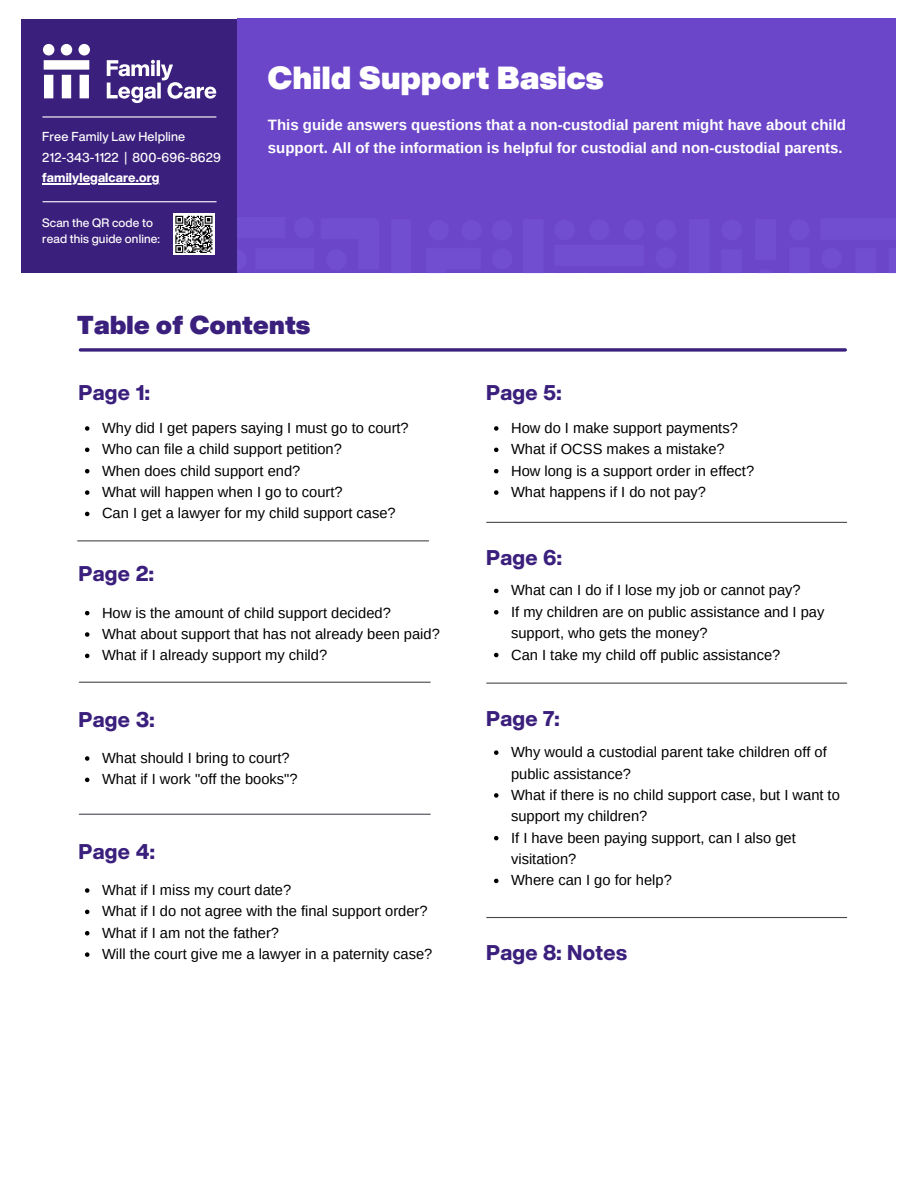
<style>
.page{position:relative;width:918px;height:1188px;background:#fff}
.page>*{position:absolute;margin:0;border:0;box-sizing:border-box;transform-origin:0 0}
.t1{font:900 31.5px "Helvetica Now Display";letter-spacing:.015em;color:#fff}
.t2{font:900 25.5px "Helvetica Now Display";letter-spacing:.015em;color:#3a1f7c}
.t3{font:800 21px "Helvetica Now Display";letter-spacing:.015em;color:#3a1f7c}
.t4{font:700 15px/22.5px "Arimo";color:#fff}
.t5{font:14.7px/21.3px "Arimo";color:#000}
.t6{font:500 12.75px/21.3px "Helvetica Now Display";letter-spacing:.01em;color:#fff}
.t7{font:800 12.75px "Helvetica Now Display";letter-spacing:.01em;color:#fff}
.t8{font:500 12px/16px "Helvetica Now Display";letter-spacing:.01em;color:#fff}
</style>
<div class="page">
<hr style="left:78px;top:540px;width:351px;height:1px;background:#464a4e">
<hr style="left:79px;top:682px;width:351px;height:1px;background:#464a4e">
<hr style="left:79px;top:814px;width:351px;height:1px;background:#464a4e">
<hr style="left:487px;top:522px;width:360px;height:1px;background:#464a4e">
<hr style="left:487px;top:683px;width:360px;height:1px;background:#464a4e">
<hr style="left:487px;top:917px;width:360px;height:1px;background:#464a4e">
<div style="left:237px;top:18px;width:658px;height:255px;background:#6c46c9"></div>
<svg style="left:80px;top:348px;width:765px;height:4px;background:#584190"></svg>
<div style="left:21px;top:20px;width:216px;height:253px;background:#3a1f7c"></div>
<hr style="left:43px;top:116px;width:173px;height:2px;background:#fff">
<svg style="left:43px;top:44px;width:173px;height:59px"></svg>
<div style="left:173px;top:213px;width:42px;height:42px;background:#fff"></div>
<hr style="left:43px;top:201px;width:173px;height:1px;background:#fff">
<svg style="left:85px;top:426px;width:4px;height:5px"></svg>
<svg style="left:85px;top:448px;width:4px;height:4px"></svg>
<svg style="left:85px;top:469px;width:4px;height:4px"></svg>
<svg style="left:85px;top:490px;width:4px;height:5px"></svg>
<svg style="left:85px;top:512px;width:4px;height:4px"></svg>
<svg style="left:85px;top:611px;width:4px;height:4px"></svg>
<svg style="left:85px;top:632px;width:4px;height:5px"></svg>
<svg style="left:85px;top:654px;width:4px;height:4px"></svg>
<svg style="left:85px;top:756px;width:4px;height:5px"></svg>
<svg style="left:85px;top:778px;width:4px;height:4px"></svg>
<svg style="left:85px;top:888px;width:4px;height:5px"></svg>
<svg style="left:85px;top:910px;width:4px;height:4px"></svg>
<svg style="left:85px;top:931px;width:4px;height:5px"></svg>
<svg style="left:85px;top:952px;width:4px;height:5px"></svg>
<svg style="left:494px;top:426px;width:5px;height:5px"></svg>
<svg style="left:494px;top:448px;width:5px;height:4px"></svg>
<svg style="left:494px;top:469px;width:5px;height:4px"></svg>
<svg style="left:494px;top:490px;width:5px;height:5px"></svg>
<svg style="left:494px;top:589px;width:5px;height:4px"></svg>
<svg style="left:494px;top:610px;width:5px;height:5px"></svg>
<svg style="left:494px;top:653px;width:5px;height:4px"></svg>
<svg style="left:494px;top:750px;width:5px;height:5px"></svg>
<svg style="left:494px;top:793px;width:5px;height:5px"></svg>
<svg style="left:494px;top:836px;width:5px;height:4px"></svg>
<svg style="left:494px;top:879px;width:5px;height:4px"></svg>
<hr style="left:42px;top:184px;width:118px;height:1px;background:#fff">
<svg style="left:175px;top:215px;width:38px;height:38px"></svg>
<p class="t6" style="left:42px;top:125px;width:180px">Free Family Law Helpline<br>212-343-1122 | 800-696-8629</p>
<p class="t7" style="left:42px;top:168px;width:119px">familylegalcare.org</p>
<p class="t8" style="left:42px;top:214px;width:119px">Scan the QR code to read this guide online:</p>
<h1 class="t1" style="left:268px;top:54px;width:337px">Child Support Basics</h1>
<p class="t4" style="left:268px;top:114px;width:580px">This guide answers questions that a non-custodial parent might have about child support. All of the information is helpful for custodial and non-custodial parents.</p>
<h2 class="t2" style="left:77px;top:306px;width:235px">Table of Contents</h2>
<h3 class="t3" style="left:79px;top:377px;width:73px">Page 1:</h3>
<p class="t5" style="left:102px;top:417px;width:308px">Why did I get papers saying I must go to court?<br>Who can file a child support petition?<br>When does child support end?<br>What will happen when I go to court?<br>Can I get a lawyer for my child support case?</p>
<h3 class="t3" style="left:79px;top:558px;width:77px">Page 2:</h3>
<p class="t5" style="left:102px;top:602px;width:339px">How is the amount of child support decided?<br>What about support that has not already been paid?<br>What if I already support my child?</p>
<h3 class="t3" style="left:79px;top:703px;width:77px">Page 3:</h3>
<p class="t5" style="left:102px;top:747px;width:197px">What should I bring to court?<br>What if I work "off the books"?</p>
<h3 class="t3" style="left:79px;top:836px;width:78px">Page 4:</h3>
<p class="t5" style="left:102px;top:879px;width:332px">What if I miss my court date?<br>What if I do not agree with the final support order?<br>What if I am not the father?<br>Will the court give me a lawyer in a paternity case?</p>
<h3 class="t3" style="left:486px;top:377px;width:77px">Page 5:</h3>
<p class="t5" style="left:511px;top:417px;width:245px">How do I make support payments?<br>What if OCSS makes a mistake?<br>How long is a support order in effect?<br>What happens if I do not pay?</p>
<h3 class="t3" style="left:486px;top:541px;width:77px">Page 6:</h3>
<p class="t5" style="left:511px;top:580px;width:315px">What can I do if I lose my job or cannot pay?<br>If my children are on public assistance and I pay support, who gets the money?<br>Can I take my child off public assistance?</p>
<h3 class="t3" style="left:486px;top:703px;width:75px">Page 7:</h3>
<p class="t5" style="left:511px;top:741px;width:330px">Why would a custodial parent take children off of public assistance?<br>What if there is no child support case, but I want to support my children?<br>If I have been paying support, can I also get visitation?<br>Where can I go for help?</p>
<h3 class="t3" style="left:486px;top:937px;width:142px">Page 8: Notes</h3>
</div>
